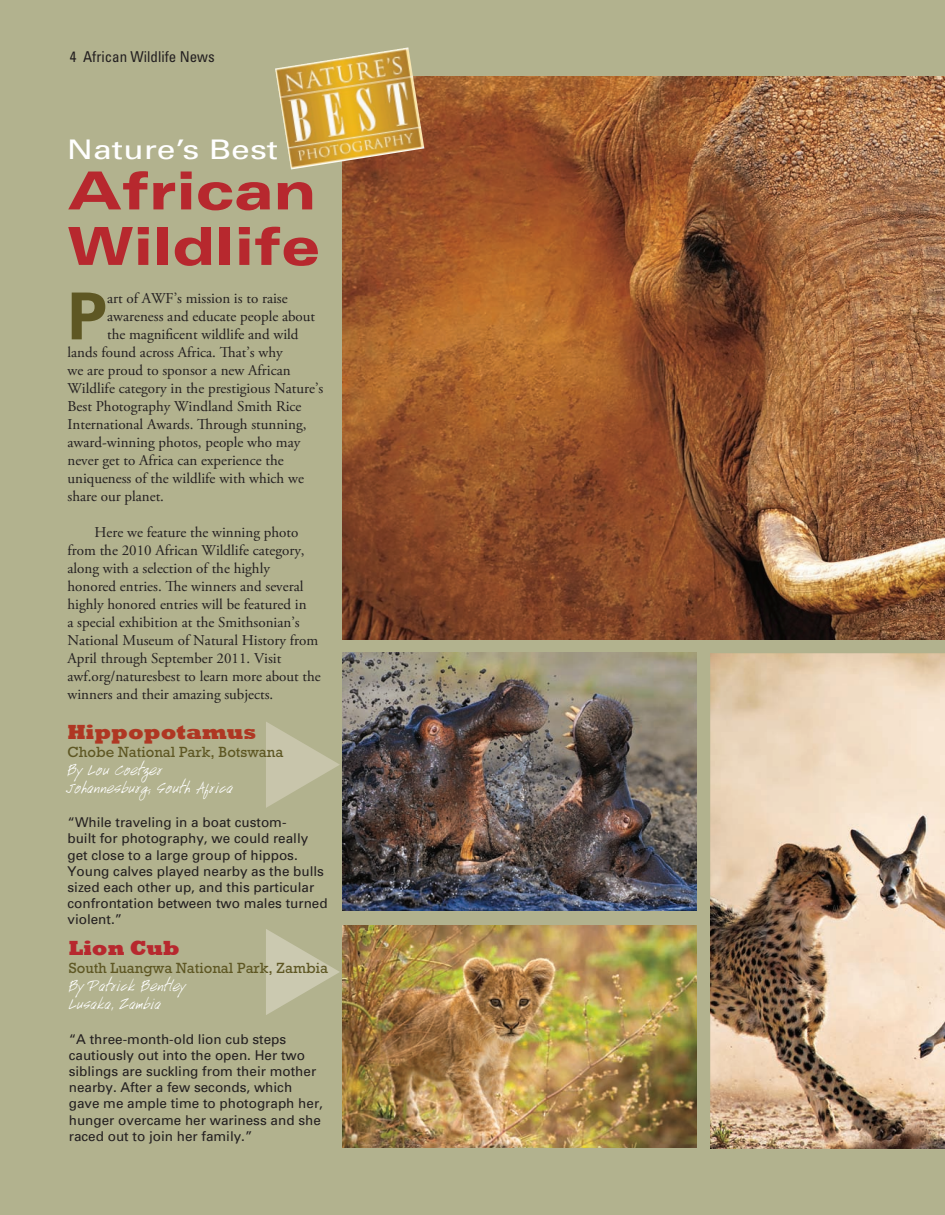
<style>
.page{position:relative;width:945px;height:1215px;background:#b2b28e}
.page>*{position:absolute;margin:0;border:0;box-sizing:border-box;transform-origin:0 0}
.t1{font:700 64.8px "Univers";color:#5e5723}
.t2{font:900 expanded 52.5px/55.5px "Univers";color:#b7282e}
.t3{font:27px "Univers";color:#fff;scale:1.25 1}
.t4{font:800 21px "Rockwell";color:#af3723}
.t5{font:800 21px "Rockwell";color:#b7282e}
.t6{font:15px/18px "Adobe Garamond Pro";color:#231f20}
.t7{font:15px/18px "Handwriting";color:#fff}
.t8{font:15px/18px "Rockwell";color:#5e5723}
.t9{font:condensed 15px "Univers";color:#231f20}
.t10{font:13.5px/16.2px "Univers";color:#231f20}
.s1{font-family:"Rockwell";color:#5e5723}
.s2{font-family:"Handwriting";color:#fff}
</style>
<div class="page">
<img style="left:342px;top:78px;width:603px;height:562px">
<img style="left:275px;top:47px;width:149px;height:123px">
<svg style="left:266px;top:722px;width:74px;height:86px;background:#bdbb9c"></svg>
<svg style="left:266px;top:929px;width:74px;height:86px;background:#bebd9f"></svg>
<img style="left:342px;top:925px;width:355px;height:223px">
<svg style="left:711px;top:653px;width:234px;height:495px;background:#cdb59c"></svg>
<img style="left:342px;top:653px;width:355px;height:257px">
<svg style="left:413px;top:77px;width:532px;height:1px"></svg>
<p class="t9" style="left:70px;top:48px;width:146px">4 African Wildlife News</p>
<p class="t3" style="left:67px;top:133px;width:171px">Nature’s Best</p>
<p class="t2" style="left:68px;top:163px;width:254px">African<br>Wildlife</p>
<p class="t1" style="left:68px;top:275px;width:41px">P</p>
<p class="t6" style="left:107px;top:290px;width:182px">art of AWF’s mission is to raise</p>
<p class="t6" style="left:107px;top:308px;width:210px">awareness and educate people about</p>
<p class="t6" style="left:107px;top:326px;width:193px">the magnificent wildlife and wild</p>
<p class="t6" style="left:67px;top:344px;width:217px">lands found across Africa. That’s why</p>
<p class="t6" style="left:67px;top:362px;width:225px">we are proud to sponsor a new African</p>
<p class="t6" style="left:67px;top:380px;width:257px">Wildlife category in the prestigious Nature’s</p>
<p class="t6" style="left:67px;top:398px;width:236px">Best Photography Windland Smith Rice</p>
<p class="t6" style="left:67px;top:416px;width:240px">International Awards. Through stunning,</p>
<p class="t6" style="left:67px;top:434px;width:234px">award-winning photos, people who may</p>
<p class="t6" style="left:67px;top:452px;width:218px">never get to Africa can experience the</p>
<p class="t6" style="left:67px;top:470px;width:238px">uniqueness of the wildlife with which we</p>
<p class="t6" style="left:67px;top:488px;width:98px">share our planet.</p>
<p class="t6" style="left:67px;top:524px;width:255px;text-indent:27px">Here we feature the winning photo from the 2010 African Wildlife category, along with a selection of the highly honored entries. The winners and several highly honored entries will be featured in<br>a special exhibition at the Smithsonian’s National Museum of Natural History from April through September 2011. Visit awf.org/naturesbest to learn more about the winners and their amazing subjects.</p>
<p class="t4" style="left:68px;top:720px;width:190px">Hippopotamus</p>
<p class="t7" style="left:68px;top:743px;width:217px"><span class="s1">Chobe National Park, Botswana<br></span>By Lou Coetzer<br>Johannesburg, South Africa</p>
<p class="t10" style="left:68px;top:814px;width:262px">“While traveling in a boat custom-<br>built for photography, we could really get close to a large group of hippos.<br>Young calves played nearby as the bulls sized each other up, and this particular confrontation between two males turned violent.”</p>
<p class="t5" style="left:69px;top:936px;width:113px">Lion Cub</p>
<p class="t8" style="left:69px;top:959px;width:261px">South Luangwa National Park, Zambia<br><span class="s2">By Patrick Bentley<br>Lusaka, Zambia</span></p>
<p class="t10" style="left:69px;top:1030px;width:256px">“A three-month-old lion cub steps cautiously out into the open. Her two siblings are suckling from their mother nearby. After a few seconds, which gave me ample time to photograph her, hunger overcame her wariness and she raced out to join her family.”</p>
</div>
